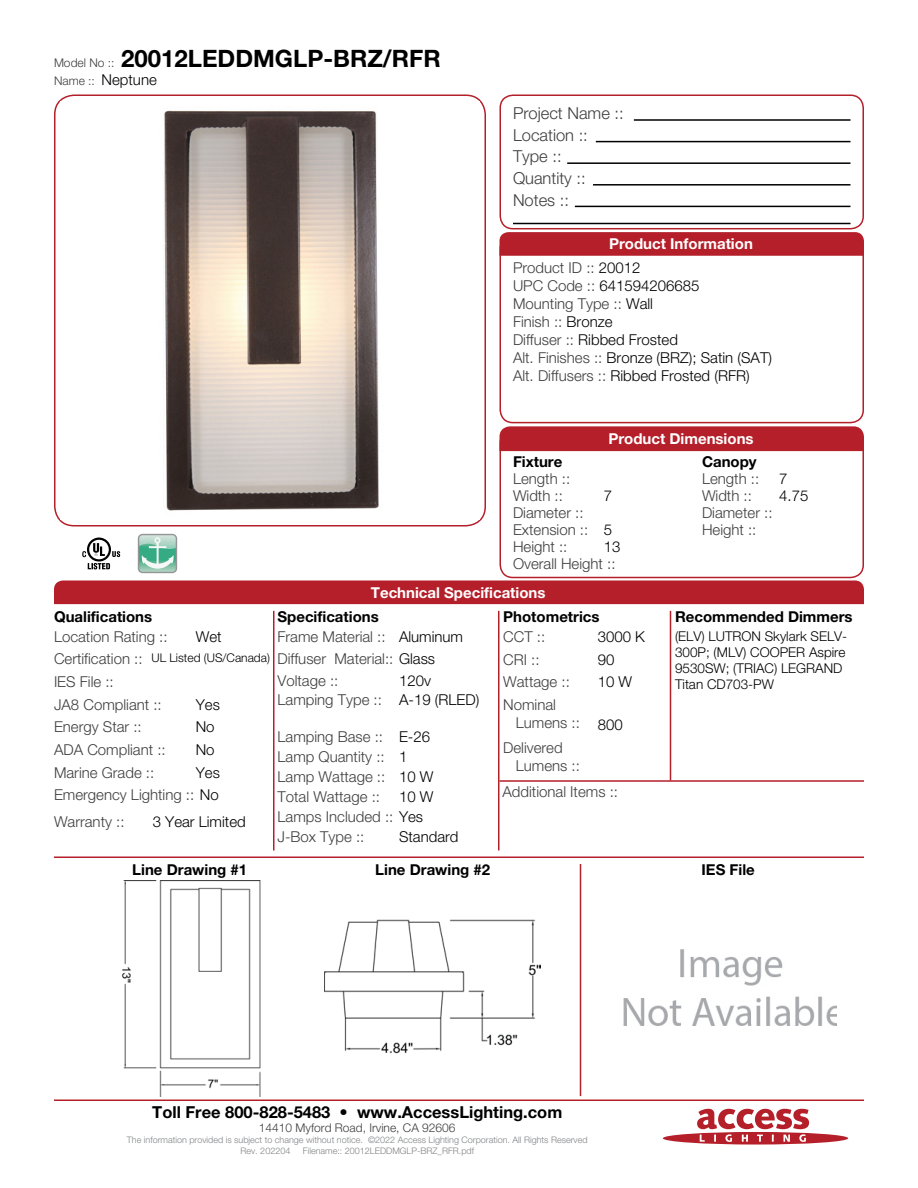
<style>
.page{position:relative;width:918px;height:1188px;background:#fff}
.page>*{position:absolute;margin:0;border:0;box-sizing:border-box;transform-origin:0 0}
.t1{font:700 24px "Helvetica Neue LT Std";color:#000001}
.Left_Justify{font:300 16.5px "Helvetica Neue LT Std";color:#3e3e3f}
.t2{font:700 16.5px "Helvetica Neue LT Std";color:#000001}
.Left_Justify-2{font:300 15px/18px "Helvetica Neue LT Std";color:#3e3e3f}
.Left_Justify-3{font:300 15px "Helvetica Neue LT Std";color:#000001}
.Left_Justify-4{font:700 15px "Helvetica Neue LT Std";color:#000001}
.t3{font:700 15px "Helvetica Neue LT Std";color:#fff}
.Left_Justify-5{font:300 13.5px/16.2px "Helvetica Neue LT Std";color:#000001}
.t4{font:300 12px "Helvetica Neue LT Std";color:#3e3e3f}
.Left_Justify-6{font:300 12px "Helvetica Neue LT Std";color:#000001}
.t5{font:300 9px "Helvetica Neue LT Std";color:#808285}
.s1{font-weight:300;font-size:12px;color:#3e3e3f}
.s2{font-size:12px;color:#3e3e3f}
.s3{color:#000001}
.s4{color:#3e3e3f}
</style>
<div class="page">
<svg style="left:663px;top:1109px;width:185px;height:36px"></svg>
<div style="left:499px;top:94px;width:365px;height:135px;border:2px solid #b41f2a;border-radius:13px"></div>
<div style="left:499px;top:235px;width:365px;height:188px;border:2px solid #b41f2a;border-radius:13px"></div>
<div style="left:499px;top:430px;width:365px;height:148px;border:2px solid #b41f2a;border-radius:13px"></div>
<hr style="left:634px;top:119px;width:217px;height:2px;background:#000001">
<hr style="left:596px;top:141px;width:254px;height:1px;background:#000001">
<hr style="left:593px;top:184px;width:258px;height:2px;background:#000001">
<hr style="left:567px;top:162px;width:283px;height:2px;background:#000001">
<hr style="left:575px;top:206px;width:275px;height:1px;background:#000001">
<hr style="left:513px;top:223px;width:337px;height:1px;background:#000001">
<svg style="left:500px;top:232px;width:364px;height:24px;background:#b5232d"></svg>
<div style="left:500px;top:426px;width:364px;height:25px;background:#b41f2a"></div>
<div style="left:54px;top:580px;width:810px;height:24px;background:#b41f2a"></div>
<hr style="left:54px;top:856px;width:810px;height:2px;background:#b41f2a">
<hr style="left:54px;top:1100px;width:810px;height:1px;background:#b41f2a">
<hr style="left:670px;top:611px;width:1px;height:170px;background:#b41f2a">
<hr style="left:580px;top:864px;width:1px;height:232px;background:#b41f2a">
<hr style="left:498px;top:611px;width:2px;height:239px;background:#b41f2a">
<hr style="left:273px;top:611px;width:1px;height:239px;background:#b41f2a">
<div style="left:54px;top:94px;width:432px;height:432px;border:2px solid #b41f2a;border-radius:20px"></div>
<hr style="left:500px;top:780px;width:364px;height:2px;background:#b41f2a">
<img style="left:61px;top:110px;width:418px;height:410px">
<svg style="left:82px;top:538px;width:39px;height:32px"></svg>
<div style="left:138px;top:534px;width:39px;height:39px;border:1px solid #939598;border-radius:4px"></div>
<svg style="left:139px;top:535px;width:37px;height:37px"></svg>
<img style="left:122px;top:881px;width:139px;height:216px">
<img style="left:325px;top:919px;width:216px;height:135px">
<img style="left:623px;top:949px;width:213px;height:77px">
<p class="t1" style="left:54px;top:44px;width:388px"><span class="s1">Model No ::</span> 20012LEDDMGLP-BRZ/RFR</p>
<p class="Left_Justify-3" style="left:54px;top:70px;width:104px"><span class="s2">Name ::</span> Neptune</p>
<p class="Left_Justify" style="left:513px;top:103px;width:112px">Project Name ::</p>
<p class="Left_Justify" style="left:513px;top:125px;width:76px">Location ::</p>
<p class="Left_Justify" style="left:513px;top:146px;width:50px">Type ::</p>
<p class="Left_Justify" style="left:513px;top:168px;width:74px">Quantity ::</p>
<p class="Left_Justify" style="left:513px;top:190px;width:57px">Notes ::</p>
<p class="t3" style="left:609px;top:235px;width:145px">Product Information</p>
<p class="Left_Justify-2" style="left:513px;top:259px;width:129px">Product ID :: <span class="s3">20012</span></p>
<p class="Left_Justify-3" style="left:513px;top:277px;width:188px"><span class="s4">UPC Code ::</span> 641594206685</p>
<p class="Left_Justify-2" style="left:513px;top:295px;width:142px">Mounting Type :: <span class="s3">Wall</span></p>
<p class="Left_Justify-2" style="left:513px;top:313px;width:101px">Finish :: <span class="s3">Bronze</span></p>
<p class="Left_Justify-3" style="left:513px;top:331px;width:167px"><span class="s4">Diffuser ::</span> Ribbed Frosted</p>
<p class="Left_Justify-3" style="left:513px;top:349px;width:260px"><span class="s4">Alt. Finishes ::</span> Bronze (BRZ); Satin (SAT)</p>
<p class="Left_Justify-3" style="left:513px;top:367px;width:238px"><span class="s4">Alt. Diffusers ::</span> Ribbed Frosted (RFR)</p>
<p class="t3" style="left:608px;top:429px;width:147px">Product Dimensions</p>
<p class="Left_Justify-4" style="left:513px;top:453px;width:51px">Fixture</p>
<p class="Left_Justify-4" style="left:702px;top:453px;width:56px">Canopy</p>
<p class="Left_Justify-2" style="left:513px;top:470px;width:59px">Length ::</p>
<p class="Left_Justify-2" style="left:702px;top:470px;width:59px">Length ::</p>
<p class="Left_Justify-3" style="left:779px;top:470px;width:10px">7</p>
<p class="Left_Justify-2" style="left:513px;top:487px;width:51px">Width ::</p>
<p class="Left_Justify-2" style="left:513px;top:537px;width:56px">Height ::</p>
<p class="Left_Justify-2" style="left:702px;top:487px;width:51px">Width ::</p>
<p class="Left_Justify-3" style="left:779px;top:487px;width:31px">4.75</p>
<p class="Left_Justify-3" style="left:604px;top:487px;width:10px">7</p>
<p class="Left_Justify-2" style="left:513px;top:503px;width:72px">Diameter ::</p>
<p class="Left_Justify-2" style="left:702px;top:503px;width:72px">Diameter ::</p>
<p class="Left_Justify-2" style="left:513px;top:520px;width:77px">Extension ::</p>
<p class="Left_Justify-2" style="left:702px;top:520px;width:56px">Height ::</p>
<p class="Left_Justify-3" style="left:604px;top:520px;width:10px">5</p>
<p class="Left_Justify-3" style="left:604px;top:537px;width:18px">13</p>
<p class="Left_Justify-2" style="left:513px;top:554px;width:104px">Overall Height ::</p>
<p class="t3" style="left:371px;top:583px;width:176px">Technical Specifications</p>
<p class="Left_Justify-4" style="left:54px;top:607px;width:100px">Qualifications</p>
<p class="Left_Justify-4" style="left:503px;top:607px;width:98px">Photometrics</p>
<p class="Left_Justify-4" style="left:675px;top:607px;width:179px">Recommended Dimmers</p>
<p class="Left_Justify-4" style="left:278px;top:607px;width:103px">Specifications</p>
<p class="Left_Justify-3" style="left:196px;top:627px;width:27px">Wet</p>
<p class="Left_Justify-3" style="left:598px;top:627px;width:49px">3000 K</p>
<p class="Left_Justify-5" style="left:675px;top:628px;width:174px">(ELV) LUTRON Skylark SELV-<br>300P; (MLV) COOPER Aspire<br>9530SW; (TRIAC) LEGRAND<br>Titan CD703-PW</p>
<p class="Left_Justify-2" style="left:54px;top:627px;width:115px">Location Rating ::</p>
<p class="Left_Justify-2" style="left:503px;top:627px;width:43px">CCT ::</p>
<p class="Left_Justify-2" style="left:503px;top:650px;width:38px">CRI ::</p>
<p class="Left_Justify-2" style="left:503px;top:673px;width:68px">Wattage ::</p>
<p class="Left_Justify-2" style="left:516px;top:695px;width:66px;text-indent:-13px">Nominal<br>Lumens ::</p>
<p class="Left_Justify-2" style="left:516px;top:738px;width:66px;text-indent:-13px">Delivered<br>Lumens ::</p>
<p class="Left_Justify-2" style="left:278px;top:627px;width:110px">Frame Material ::</p>
<p class="Left_Justify-2" style="left:278px;top:671px;width:62px">Voltage ::</p>
<p class="Left_Justify-3" style="left:399px;top:627px;width:66px">Aluminum</p>
<p class="Left_Justify-3" style="left:399px;top:671px;width:33px">120v</p>
<p class="Left_Justify-2" style="left:54px;top:650px;width:90px">Certification ::</p>
<p class="Left_Justify-2" style="left:54px;top:695px;width:109px">JA8 Compliant ::</p>
<p class="Left_Justify-2" style="left:278px;top:650px;width:159px">Diffuser Material:: <span class="s3">Glass</span></p>
<p class="Left_Justify-2" style="left:278px;top:691px;width:106px">Lamping Type ::</p>
<p class="Left_Justify-2" style="left:278px;top:727px;width:107px">Lamping Base ::</p>
<p class="Left_Justify-2" style="left:278px;top:747px;width:109px">Lamp Quantity ::</p>
<p class="Left_Justify-2" style="left:278px;top:767px;width:109px">Lamp Wattage ::</p>
<p class="Left_Justify-2" style="left:278px;top:787px;width:104px">Total Wattage ::</p>
<p class="Left_Justify-2" style="left:278px;top:808px;width:147px">Lamps Included :: <span class="s3">Yes</span></p>
<p class="Left_Justify-2" style="left:278px;top:828px;width:88px">J-Box Type ::</p>
<p class="Left_Justify-6" style="left:152px;top:651px;width:120px">UL Listed (US/Canada)</p>
<p class="Left_Justify-3" style="left:196px;top:695px;width:26px">Yes</p>
<p class="Left_Justify-3" style="left:196px;top:718px;width:20px">No</p>
<p class="Left_Justify-3" style="left:196px;top:741px;width:20px">No</p>
<p class="Left_Justify-3" style="left:196px;top:763px;width:26px">Yes</p>
<p class="Left_Justify-3" style="left:598px;top:650px;width:18px">90</p>
<p class="Left_Justify-3" style="left:598px;top:673px;width:36px">10 W</p>
<p class="Left_Justify-3" style="left:598px;top:716px;width:27px">800</p>
<p class="Left_Justify-2" style="left:54px;top:673px;width:61px">IES File ::</p>
<p class="Left_Justify-2" style="left:54px;top:718px;width:89px">Energy Star ::</p>
<p class="Left_Justify-2" style="left:54px;top:740px;width:113px">ADA Compliant ::</p>
<p class="Left_Justify-2" style="left:54px;top:763px;width:102px">Marine Grade ::</p>
<p class="Left_Justify-2" style="left:54px;top:786px;width:166px">Emergency Lighting :: <span class="s3">No</span></p>
<p class="Left_Justify-3" style="left:399px;top:691px;width:82px">A-19 (RLED)</p>
<p class="Left_Justify-3" style="left:399px;top:727px;width:33px">E-26</p>
<p class="Left_Justify-3" style="left:399px;top:747px;width:10px">1</p>
<p class="Left_Justify-3" style="left:399px;top:767px;width:36px">10 W</p>
<p class="Left_Justify-3" style="left:399px;top:788px;width:36px">10 W</p>
<p class="Left_Justify-2" style="left:502px;top:782px;width:117px">Additional Items ::</p>
<p class="Left_Justify-2" style="left:54px;top:813px;width:72px">Warranty ::</p>
<p class="Left_Justify-3" style="left:153px;top:813px;width:95px">3 Year Limited</p>
<p class="Left_Justify-3" style="left:399px;top:828px;width:61px">Standard</p>
<p class="Left_Justify-4" style="left:132px;top:860px;width:116px">Line Drawing #1</p>
<p class="Left_Justify-4" style="left:375px;top:860px;width:116px">Line Drawing #2</p>
<p class="Left_Justify-4" style="left:702px;top:860px;width:55px">IES File</p>
<p class="t2" style="left:152px;top:1101px;width:412px">Toll Free 800-828-5483 • www.AccessLighting.com</p>
<p class="t4" style="left:259px;top:1120px;width:198px">14410 Myford Road, Irvine, CA 92606</p>
<p class="t5" style="left:127px;top:1134px;width:462px">The information provided is subject to change without notice. ©2022 Access Lighting Corporation. All Rights Reserved</p>
<p class="t5" style="left:240px;top:1145px;width:51px">Rev. 202204</p>
<p class="t5" style="left:303px;top:1145px;width:173px">Filename:: 20012LEDDMGLP-BRZ_RFR.pdf</p>
</div>
